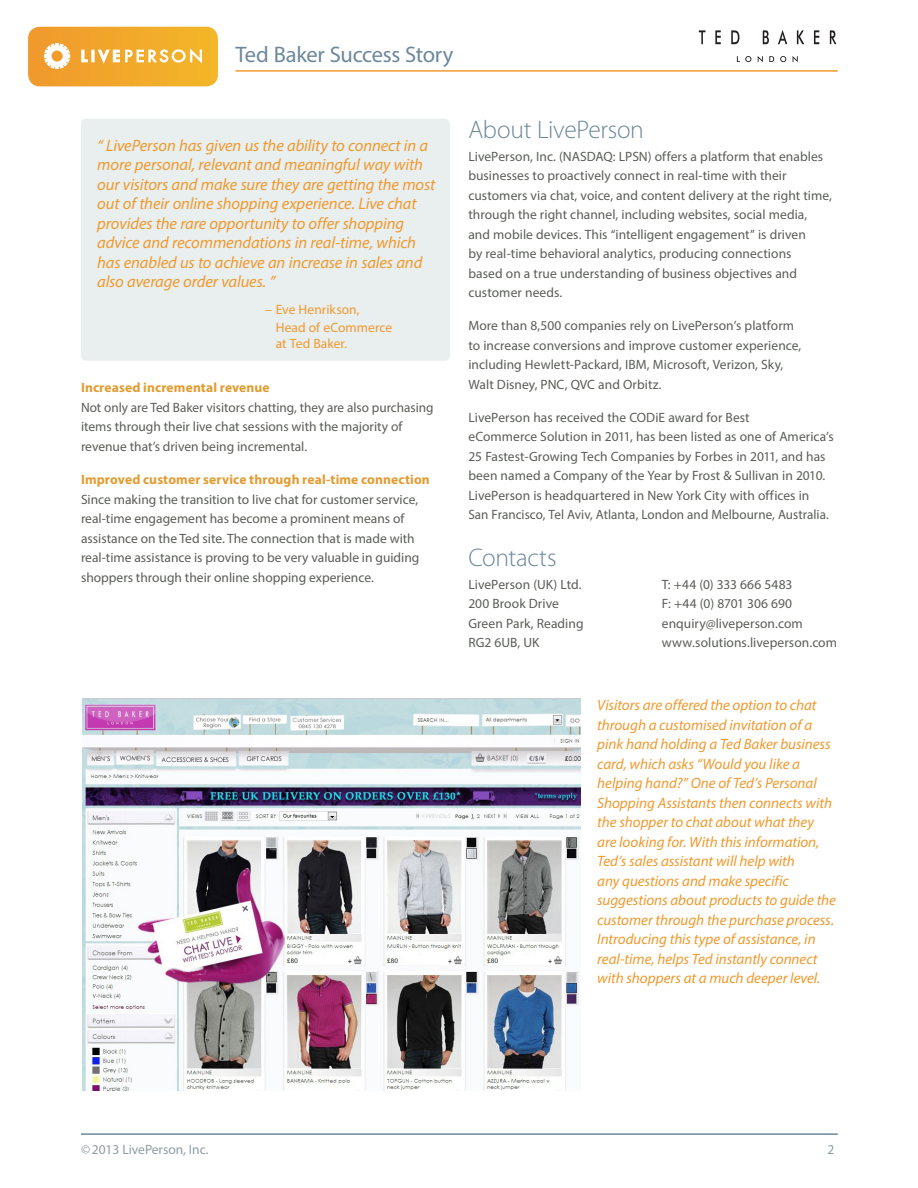
<style>
.page{position:relative;width:918px;height:1188px;background:#fff}
.page>*{position:absolute;margin:0;border:0;box-sizing:border-box;transform-origin:0 0}
.Body{font:300 25.5px "Myriad Pro";letter-spacing:-.01em;color:#6c889b}
.body_copy{font:300 25.5px "Myriad Pro";letter-spacing:-.01em;color:#6c889b}
.t1{font:22.5px "Myriad Pro";letter-spacing:-.015em;color:#6c889b}
.body_copy-2{font:italic 16.5px/19.5px "Myriad Pro";letter-spacing:-.005em;color:#f0992d}
.BODY{font:italic 15px/19.5px "Myriad Pro";color:#f0992d}
.body_copy-3{font:13.5px/19.5px "Myriad Pro";letter-spacing:.005em;color:#5a5d58}
.Body-2{font:13.5px/19.5px "Myriad Pro";color:#5a5d58}
.body_copy-4{font:13.5px/16.5px "Myriad Pro";letter-spacing:.005em;color:#f0992d}
.t2{font:13.5px "Myriad Pro";color:#8e9ca4}
.s1{font-weight:700;color:#e39b30}
</style>
<div class="page">
<hr style="left:235px;top:70px;width:603px;height:2px;background:#f0992d">
<hr style="left:81px;top:1133px;width:757px;height:2px;background:#6c889b">
<div style="left:28px;top:27px;width:190px;height:59px;background:linear-gradient(to right,#f0992e,#f3b628);border-radius:12px"></div>
<svg style="left:44px;top:44px;width:158px;height:25px"></svg>
<svg style="left:737px;top:56px;width:14px;height:6px"></svg>
<svg style="left:758px;top:56px;width:5px;height:6px"></svg>
<svg style="left:769px;top:56px;width:5px;height:6px"></svg>
<svg style="left:780px;top:56px;width:6px;height:6px"></svg>
<svg style="left:793px;top:56px;width:5px;height:6px"></svg>
<svg style="left:699px;top:30px;width:6px;height:14px"></svg>
<svg style="left:715px;top:30px;width:6px;height:14px"></svg>
<svg style="left:731px;top:30px;width:8px;height:14px"></svg>
<svg style="left:763px;top:30px;width:6px;height:14px"></svg>
<svg style="left:778px;top:30px;width:9px;height:14px"></svg>
<svg style="left:797px;top:30px;width:7px;height:14px"></svg>
<svg style="left:814px;top:30px;width:5px;height:14px"></svg>
<svg style="left:830px;top:30px;width:6px;height:14px"></svg>
<img style="left:82px;top:699px;width:498px;height:392px">
<div style="left:81px;top:119px;width:369px;height:242px;background:#e9eeef;border-radius:5px"></div>
<h2 class="t1" style="left:235px;top:41px;width:220px">Ted Baker Success Story</h2>
<p class="body_copy-2" style="left:97px;top:135px;width:339px">“ LivePerson has given us the ability to connect in a more personal, relevant and meaningful way with our visitors and make sure they are getting the most out of their online shopping experience. Live chat provides the rare opportunity to offer shopping advice and recommendations in real-time, which has enabled us to achieve an increase in sales and also average order values. ”</p>
<p class="body_copy-4" style="left:265px;top:301px;width:96px">– Eve Henrikson,</p>
<p class="body_copy-4" style="left:276px;top:319px;width:118px">Head of eCommerce at Ted Baker.</p>
<p class="Body-2" style="left:81px;top:378px;width:354px"><span class="s1">Increased incremental revenue<br></span>Not only are Ted Baker visitors chatting, they are also purchasing items through their live chat sessions with the majority of revenue that’s driven being incremental.</p>
<p class="Body-2" style="left:81px;top:470px;width:350px"><span class="s1">Improved customer service through real-time connection </span>Since making the transition to live chat for customer service, real-time engagement has become a prominent means of assistance on the Ted site. The connection that is made with real-time assistance is proving to be very valuable in guiding shoppers through their online shopping experience.</p>
<p class="Body" style="left:468px;top:115px;width:177px">About LivePerson</p>
<p class="body_copy-3" style="left:468px;top:146px;width:365px">LivePerson, Inc. (NASDAQ: LPSN) offers a platform that enables businesses to proactively connect in real-time with their customers via chat, voice, and content delivery at the right time, through the right channel, including websites, social media, and mobile devices. This “intelligent engagement” is driven<br>by real-time behavioral analytics, producing connections<br>based on a true understanding of business objectives and customer needs.</p>
<p class="body_copy-3" style="left:468px;top:316px;width:335px">More than 8,500 companies rely on LivePerson’s platform to increase conversions and improve customer experience, including Hewlett-Packard, IBM, Microsoft, Verizon, Sky, Walt Disney, PNC, QVC and Orbitz.</p>
<p class="body_copy-3" style="left:468px;top:407px;width:367px">LivePerson has received the CODiE award for Best<br>eCommerce Solution in 2011, has been listed as one of America’s 25 Fastest-Growing Tech Companies by Forbes in 2011, and has been named a Company of the Year by Frost &amp; Sullivan in 2010.<br>LivePerson is headquartered in New York City with offices in<br>San Francisco, Tel Aviv, Atlanta, London and Melbourne, Australia.</p>
<p class="body_copy" style="left:468px;top:543px;width:90px">Contacts</p>
<p class="body_copy-3" style="left:468px;top:574px;width:115px">LivePerson (UK) Ltd.</p>
<p class="body_copy-3" style="left:662px;top:574px;width:132px">T: +44 (0) 333 666 5483</p>
<p class="body_copy-3" style="left:468px;top:594px;width:92px">200 Brook Drive</p>
<p class="body_copy-3" style="left:662px;top:594px;width:132px">F: +44 (0) 8701 306 690</p>
<p class="body_copy-3" style="left:468px;top:613px;width:117px">Green Park, Reading</p>
<p class="body_copy-3" style="left:662px;top:613px;width:142px">enquiry@liveperson.com</p>
<p class="body_copy-3" style="left:468px;top:633px;width:73px">RG2 6UB, UK</p>
<p class="body_copy-3" style="left:662px;top:633px;width:177px">www.solutions.liveperson.com</p>
<p class="BODY" style="left:597px;top:695px;width:240px">Visitors are offered the option to chat through a customised invitation of a pink hand holding a Ted Baker business card, which asks “Would you like a helping hand?” One of Ted’s Personal Shopping Assistants then connects with the shopper to chat about what they are looking for. With this information, Ted’s sales assistant will help with<br>any questions and make specific suggestions about products to guide the customer through the purchase process.<br>Introducing this type of assistance, in real-time, helps Ted instantly connect with shoppers at a much deeper level.</p>
<p class="t2" style="left:81px;top:1141px;width:129px">©2013 LivePerson, Inc.</p>
<p class="t2" style="left:828px;top:1141px;width:8px">2</p>
</div>
